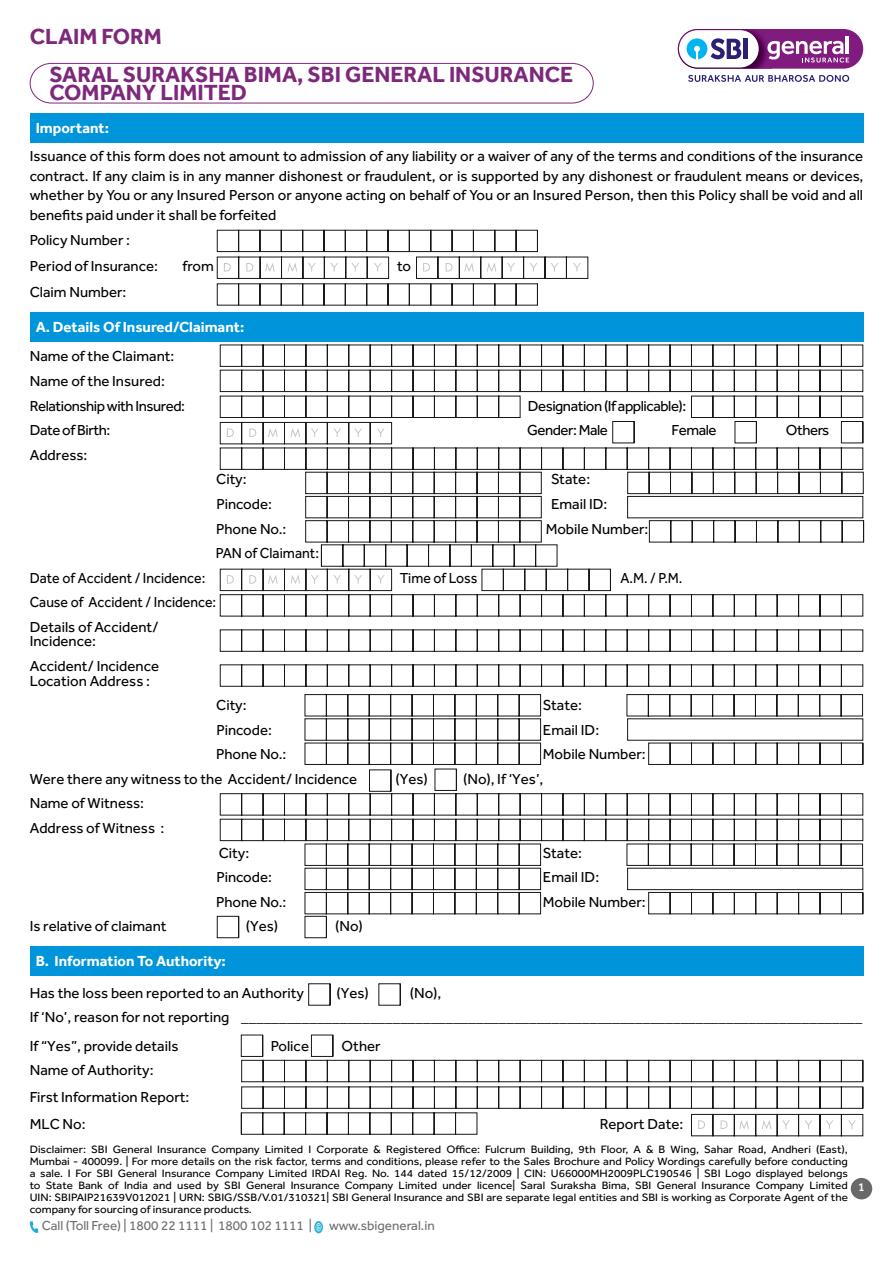
<style>
.page{position:relative;width:893px;height:1263px;background:#fff}
.page>*{position:absolute;margin:0;border:0;box-sizing:border-box;transform-origin:0 0}
.t1{font:700 22.5px/37.7px "Effra";color:#7e287c}
.t2{font:15px/19.5px "Effra";color:#000}
.t3{font:15px/24.6px "Effra";color:#000;scale:.94 1}
.t4{font:700 15px "Effra";color:#fff}
.t5{font:15px "Effra";letter-spacing:-.03em;color:#000}
.t6{font:15px "Effra";color:#000;scale:.95 1}
.t7{font:13.5px "Effra";color:#6d6e71}
.t8{font:500 12px "Effra";color:#fff}
.t9{font:11.1px/12px "Effra";color:#000;text-align:justify;scale:1.05 1}
</style>
<div class="page">
<svg style="left:30px;top:1221px;width:8px;height:12px"></svg>
<svg style="left:314px;top:1221px;width:9px;height:12px"></svg>
<svg style="left:316px;top:1223px;width:6px;height:8px"></svg>
<div style="left:851px;top:1178px;width:21px;height:21px;background:#686968;border-radius:50%"></div>
<div style="left:678px;top:29px;width:185px;height:40px;background:#801c7d;border-radius:20px"></div>
<img style="left:678px;top:29px;width:94px;height:40px">
<div style="left:679px;top:30px;width:80px;height:38px;background:#fff;border-radius:19px"></div>
<svg style="left:687px;top:38px;width:54px;height:21px"></svg>
<div style="left:743px;top:39px;width:5px;height:20px;background:#2a2076"></div>
<hr style="left:846px;top:36px;width:3px;height:18px;background:#fff">
<svg style="left:767px;top:41px;width:82px;height:22px"></svg>
<svg style="left:688px;top:75px;width:161px;height:7px"></svg>
<svg style="left:29px;top:63px;width:565px;height:41px"></svg>
<div style="left:30px;top:113px;width:833px;height:29px;background:#0095da"></div>
<div style="left:30px;top:312px;width:833px;height:29px;background:#0095da"></div>
<div style="left:30px;top:946px;width:833px;height:30px;background:#0095da"></div>
<svg style="left:216px;top:229px;width:373px;height:77px"></svg>
<svg style="left:308px;top:983px;width:23px;height:23px"></svg>
<svg style="left:378px;top:983px;width:23px;height:23px"></svg>
<svg style="left:219px;top:629px;width:645px;height:23px"></svg>
<svg style="left:219px;top:664px;width:645px;height:23px"></svg>
<svg style="left:216px;top:694px;width:648px;height:244px"></svg>
<svg style="left:219px;top:344px;width:645px;height:273px"></svg>
<svg style="left:240px;top:1034px;width:624px;height:102px"></svg>
<h1 class="t1" style="left:49px;top:17px;width:525px;text-indent:-20px">CLAIM FORM<br>SARAL SURAKSHA BIMA, SBI GENERAL INSURANCE</h1>
<h1 class="t1" style="left:49px;top:73px;width:199px">COMPANY LIMITED</h1>
<p class="t4" style="left:36px;top:119px;width:75px">Important:</p>
<p class="t2" style="left:30px;top:146px;width:835px;text-align:justify">Issuance of this form does not amount to admission of any liability or a waiver of any of the terms and conditions of the insurance contract. If any claim is in any manner dishonest or fraudulent, or is supported by any dishonest or fraudulent means or devices, whether by You or any Insured Person or anyone acting on behalf of You or an Insured Person, then this Policy shall be void and all benefits paid under it shall be forfeited</p>
<p class="t2" style="left:30px;top:227px;width:130px;line-height:25.8px">Policy Number :<br>Period of Insurance:</p>
<p class="t2" style="left:182px;top:256px;width:33px">from</p>
<p class="t2" style="left:397px;top:256px;width:15px">to</p>
<p class="t2" style="left:30px;top:282px;width:98px">Claim Number:</p>
<p class="t4" style="left:36px;top:318px;width:210px">A. Details Of Insured/Claimant:</p>
<p class="t2" style="left:30px;top:344px;width:157px;line-height:24.6px">Name of the Claimant:<br>Name of the Insured:<br>Relationship with Insured:</p>
<p class="t5" style="left:528px;top:397px;width:160px">Designation (If applicable):</p>
<p class="t5" style="left:30px;top:421px;width:82px">Date of Birth:</p>
<p class="t5" style="left:527px;top:421px;width:82px">Gender: Male</p>
<p class="t2" style="left:671px;top:420px;width:47px">Female</p>
<p class="t2" style="left:786px;top:420px;width:45px">Others</p>
<p class="t2" style="left:30px;top:445px;width:59px">Address:</p>
<p class="t2" style="left:216px;top:469px;width:32px">City:</p>
<p class="t2" style="left:551px;top:469px;width:41px">State:</p>
<p class="t2" style="left:216px;top:494px;width:57px">Pincode:</p>
<p class="t2" style="left:551px;top:494px;width:58px">Email ID:</p>
<p class="t2" style="left:216px;top:519px;width:72px">Phone No.:</p>
<p class="t2" style="left:546px;top:519px;width:104px">Mobile Number:</p>
<p class="t6" style="left:216px;top:544px;width:110px">PAN of Claimant:</p>
<p class="t3" style="left:30px;top:565px;width:188px">Date of Accident / Incidence:</p>
<p class="t3" style="left:400px;top:565px;width:84px">Time of Loss</p>
<p class="t3" style="left:620px;top:565px;width:68px">A.M. / P.M.</p>
<p class="t3" style="left:30px;top:590px;width:200px">Cause of Accident / Incidence:<br>Details of Accident/</p>
<p class="t2" style="left:30px;top:628px;width:131px;line-height:25.5px">Incidence:<br>Accident/ Incidence</p>
<p class="t2" style="left:30px;top:671px;width:122px">Location Address :</p>
<p class="t2" style="left:216px;top:695px;width:32px">City:</p>
<p class="t2" style="left:543px;top:695px;width:41px">State:</p>
<p class="t2" style="left:216px;top:720px;width:57px">Pincode:</p>
<p class="t2" style="left:543px;top:720px;width:58px">Email ID:</p>
<p class="t2" style="left:216px;top:744px;width:72px">Phone No.:</p>
<p class="t2" style="left:543px;top:744px;width:104px">Mobile Number:</p>
<p class="t2" style="left:30px;top:769px;width:329px">Were there any witness to the Accident/ Incidence</p>
<p class="t2" style="left:395px;top:769px;width:34px">(Yes)</p>
<p class="t2" style="left:463px;top:769px;width:82px">(No), If ‘Yes’,</p>
<p class="t2" style="left:30px;top:791px;width:136px;line-height:24.6px">Name of Witness:<br>Address of Witness :</p>
<p class="t2" style="left:219px;top:843px;width:32px">City:</p>
<p class="t2" style="left:543px;top:843px;width:41px">State:</p>
<p class="t2" style="left:216px;top:867px;width:57px">Pincode:</p>
<p class="t2" style="left:543px;top:867px;width:58px">Email ID:</p>
<p class="t2" style="left:216px;top:892px;width:72px">Phone No.:</p>
<p class="t2" style="left:543px;top:892px;width:104px">Mobile Number:</p>
<p class="t2" style="left:30px;top:916px;width:138px">Is relative of claimant</p>
<p class="t2" style="left:246px;top:916px;width:34px">(Yes)</p>
<p class="t2" style="left:335px;top:916px;width:29px">(No)</p>
<p class="t4" style="left:36px;top:952px;width:192px">B. Information To Authority:</p>
<p class="t2" style="left:30px;top:983px;width:276px">Has the loss been reported to an Authority</p>
<p class="t2" style="left:336px;top:983px;width:34px">(Yes)</p>
<p class="t2" style="left:30px;top:981px;width:834px;line-height:23.7px;text-indent:380px">(No),<br>If ‘No’, reason for not reporting __________________________________________________________________________________</p>
<p class="t2" style="left:30px;top:1036px;width:150px">If “Yes”, provide details</p>
<p class="t2" style="left:271px;top:1036px;width:40px">Police</p>
<p class="t2" style="left:342px;top:1036px;width:41px">Other</p>
<p class="t2" style="left:30px;top:1056px;width:161px;line-height:26.7px">Name of Authority:<br>First Information Report:<br>MLC No:</p>
<p class="t2" style="left:600px;top:1113px;width:85px">Report Date:</p>
<p class="t9" style="left:30px;top:1143px;width:781px">Disclaimer: SBI General Insurance Company Limited I Corporate &amp; Registered Office: Fulcrum Building, 9th Floor, A &amp; B Wing, Sahar Road, Andheri (East), Mumbai - 400099. | For more details on the risk factor, terms and conditions, please refer to the Sales Brochure and Policy Wordings carefully before conducting a sale. I For SBI General Insurance Company Limited IRDAI Reg. No. 144 dated 15/12/2009 | CIN: U66000MH2009PLC190546 | SBI Logo displayed belongs to State Bank of India and used by SBI General Insurance Company Limited under licence| Saral Suraksha Bima, SBI General Insurance Company Limited UIN: SBIPAIP21639V012021 | URN: SBIG/SSB/V.01/310321| SBI General Insurance and SBI are separate legal entities and SBI is working as Corporate Agent of the company for sourcing of insurance products.</p>
<p class="t7" style="left:42px;top:1218px;width:272px">Call (Toll Free) | 1800 22 1111 | 1800 102 1111 |</p>
<p class="t7" style="left:329px;top:1218px;width:107px">www.sbigeneral.in</p>
<p class="t8" style="left:858px;top:1180px;width:14px">1<sup>1</sup></p>
</div>
